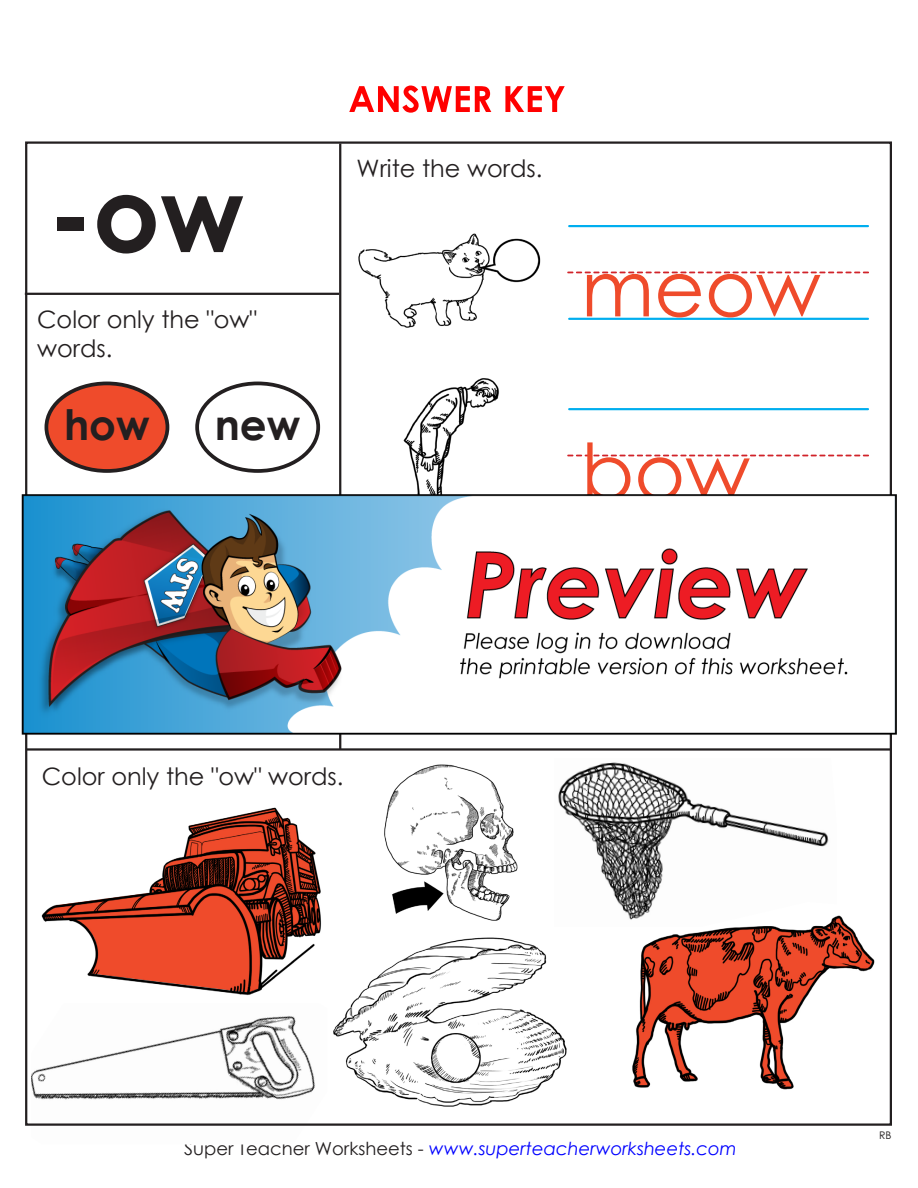
<style>
.page{position:relative;width:918px;height:1188px;background:#fff}
.page>*{position:absolute;margin:0;border:0;box-sizing:border-box;transform-origin:0 0}
.t1{font:700 105px "Century STW3";color:#231f20}
.t2{font:78px "Century STW3";color:#ef4b2b}
.t3{font:700 42px "Century STW3";color:#231f20}
.t4{font:24px/28.8px "Century Gothic 2";color:#231f20}
.t5{font:italic 18px "Century Gothic 2";color:#00f}
.t6{font:10.5px "Century STW3";color:#231f20}
.s1{font-style:normal;color:#231f20}
</style>
<div class="page">
<svg style="left:349px;top:86px;width:142px;height:27px"></svg>
<svg style="left:505px;top:86px;width:60px;height:26px"></svg>
<img style="left:403px;top:378px;width:96px;height:98px">
<hr style="left:339px;top:144px;width:2px;height:606px;background:#231f20">
<hr style="left:25px;top:293px;width:314px;height:2px;background:#231f20">
<hr style="left:26px;top:748px;width:865px;height:3px;background:#231f20">
<img style="left:384px;top:764px;width:134px;height:157px">
<img style="left:333px;top:937px;width:234px;height:170px">
<img style="left:31px;top:1015px;width:284px;height:85px">
<div style="left:46px;top:383px;width:121px;height:88px;background:#ef4b2b;border-radius:50%"></div>
<div style="left:45px;top:382px;width:124px;height:91px;border:4px solid #231f20;border-radius:50%"></div>
<div style="left:195px;top:382px;width:125px;height:91px;border:4px solid #231f20;border-radius:50%"></div>
<hr style="left:569px;top:225px;width:299px;height:2px;background:#00aeef">
<hr style="left:569px;top:318px;width:299px;height:2px;background:#00aeef">
<svg style="left:567px;top:272px;width:302px;height:1px"></svg>
<hr style="left:569px;top:408px;width:299px;height:2px;background:#00aeef">
<svg style="left:567px;top:455px;width:302px;height:1px"></svg>
<img style="left:358px;top:233px;width:183px;height:95px">
<img style="left:558px;top:762px;width:279px;height:158px">
<svg style="left:632px;top:917px;width:240px;height:171px"></svg>
<svg style="left:44px;top:808px;width:276px;height:185px"></svg>
<img style="left:21px;top:476px;width:876px;height:273px">
<p class="t1" style="left:49px;top:134px;width:197px">-ow</p>
<p class="t4" style="left:37px;top:305px;width:221px">Color only the "ow" words.</p>
<p class="t3" style="left:64px;top:393px;width:87px">how</p>
<p class="t3" style="left:215px;top:393px;width:87px">new</p>
<p class="t4" style="left:357px;top:154px;width:187px">Write the words.</p>
<p class="t2" style="left:581px;top:234px;width:241px">meow</p>
<p class="t2" style="left:581px;top:417px;width:171px">bow</p>
<p class="t4" style="left:42px;top:761px;width:303px">Color only the "ow" words.</p>
<p class="t5" style="left:184px;top:1136px;width:554px"><span class="s1">Super Teacher Worksheets -</span> www.superteacherworksheets.com</p>
<p class="t6" style="left:879px;top:1128px;width:14px">RB</p>
</div>
